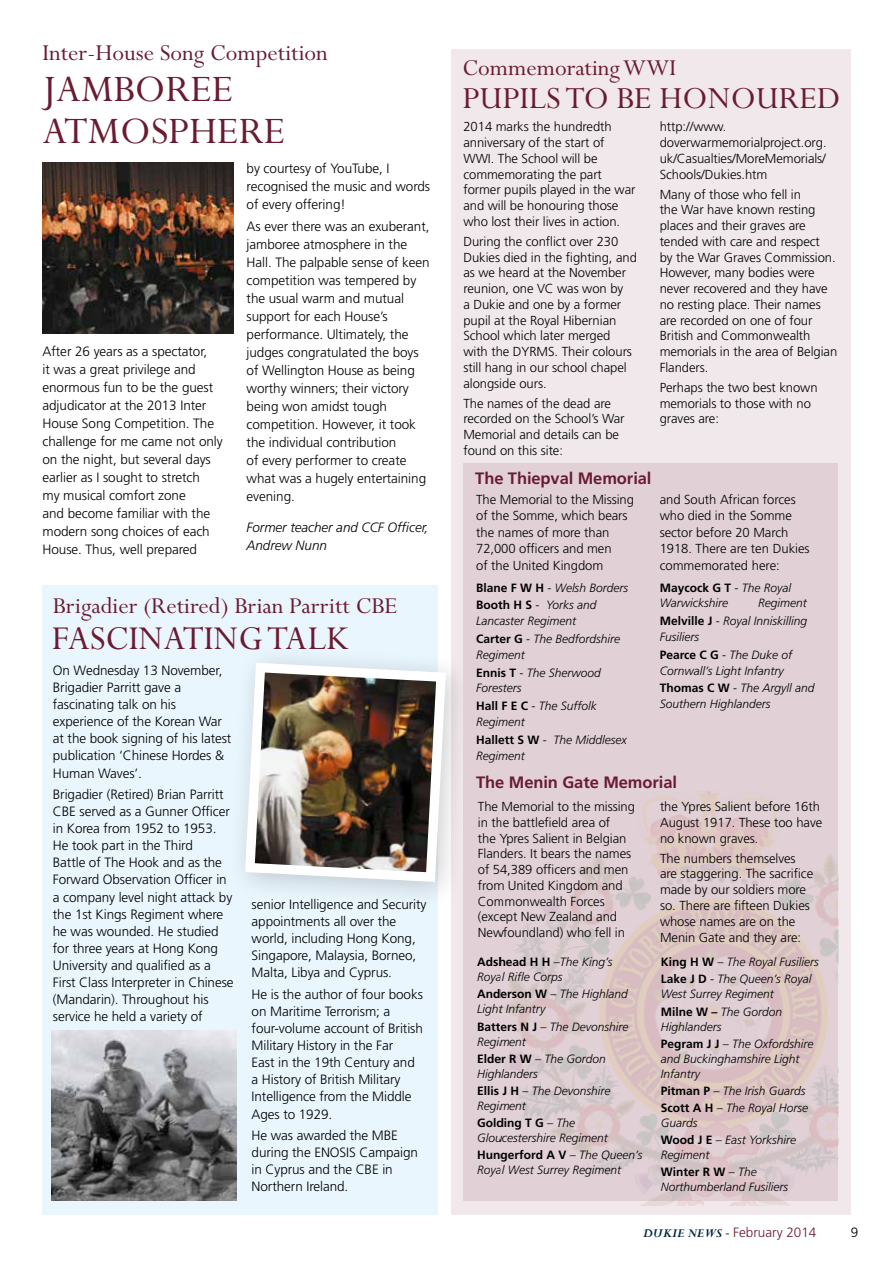
<style>
.page{position:relative;width:893px;height:1263px;background:#fff}
.page>*{position:absolute;margin:0;border:0;box-sizing:border-box;transform-origin:0 0}
.t1{font:42px/42px "Perpetua";color:#6a1b32}
.t2{font:37.5px "Perpetua";color:#6a1b32}
.t3{font:34.5px "Perpetua";color:#6a1b32}
.t4{font:25.5px "Perpetua";color:#6a1b32}
.t5{font:700 16.5px "Frutiger LT Std";letter-spacing:-.005em;color:#6a1b32}
.t6{font:300 13.5px/17.1px "Frutiger LT Std";letter-spacing:-.005em;color:#000}
.t7{font:italic 300 13.5px/18px "Frutiger LT Std";letter-spacing:-.005em;color:#000}
.t8{font:300 13.5px "Frutiger LT Std";color:#6a1b32}
.t9{font:300 13.05px/15.8px "Frutiger LT Std";letter-spacing:-.005em;color:#000}
.t10{font:italic 300 12px/17.9px "Frutiger LT Std";color:#000}
.s1{font-weight:700;font-style:normal}
.s2{font-style:normal}
.s3{font-family:"Perpetua";font-weight:700;font-style:italic;color:#00263d}
.s4{font-family:"Minion Pro";font-weight:400;color:#000}
</style>
<div class="page">
<div style="left:451px;top:49px;width:400px;height:1165px;background:#f0e8ea"></div>
<div style="left:43px;top:585px;width:395px;height:629px;background:#eaf6fe"></div>
<img style="left:52px;top:1031px;width:184px;height:170px">
<div style="left:226px;top:644px;width:247px;height:265px;background:#000;opacity:.2"></div>
<img style="left:240px;top:658px;width:211px;height:229px">
<div style="left:463px;top:463px;width:375px;height:738px;background:#e1d1d6"></div>
<img style="left:504px;top:791px;width:334px;height:414px">
<img style="left:43px;top:163px;width:191px;height:171px">
<h3 class="t4" style="left:43px;top:40px;width:287px">Inter-House Song Competition</h3>
<h1 class="t1" style="left:43px;top:69px;width:244px">JAMBOREE<br>ATMOSPHERE</h1>
<p class="t6" style="left:43px;top:343px;width:182px;line-height:18px">After 26 years as a spectator,<br>it was a great privilege and enormous fun to be the guest adjudicator at the 2013 Inter<br>House Song Competition. The challenge for me came not only on the night, but several days earlier as I sought to stretch<br>my musical comfort zone<br>and become familiar with the modern song choices of each<br>House. Thus, well prepared</p>
<p class="t6" style="left:247px;top:159px;width:185px;line-height:18px">by courtesy of YouTube, I recognised the music and words of every offering!</p>
<p class="t6" style="left:247px;top:217px;width:185px;line-height:18px">As ever there was an exuberant, jamboree atmosphere in the<br>Hall. The palpable sense of keen competition was tempered by the usual warm and mutual support for each House’s performance. Ultimately, the judges congratulated the boys of Wellington House as being worthy winners; their victory being won amidst tough competition. However, it took the individual contribution<br>of every performer to create what was a hugely entertaining evening.</p>
<p class="t7" style="left:247px;top:518px;width:184px">Former teacher and CCF Officer,<br>Andrew Nunn</p>
<h3 class="t4" style="left:53px;top:593px;width:346px">Brigadier (Retired) Brian Parritt CBE</h3>
<h2 class="t2" style="left:52px;top:619px;width:299px">FASCINATING TALK</h2>
<p class="t6" style="left:53px;top:662px;width:180px">On Wednesday 13 November,<br>Brigadier Parritt gave a fascinating talk on his experience of the Korean War at the book signing of his latest publication ‘Chinese Hordes &amp;<br>Human Waves’.</p>
<p class="t6" style="left:53px;top:786px;width:182px">Brigadier (Retired) Brian Parritt<br>CBE served as a Gunner Officer in Korea from 1952 to 1953.<br>He took part in the Third<br>Battle of The Hook and as the<br>Forward Observation Officer in a company level night attack by the 1st Kings Regiment where he was wounded. He studied for three years at Hong Kong<br>University and qualified as a<br>First Class Interpreter in Chinese (Mandarin). Throughout his service he held a variety of</p>
<p class="t6" style="left:252px;top:896px;width:176px">senior Intelligence and Security appointments all over the world, including Hong Kong,<br>Singapore, Malaysia, Borneo,<br>Malta, Libya and Cyprus.</p>
<p class="t6" style="left:252px;top:986px;width:173px">He is the author of four books on Maritime Terrorism; a four-volume account of British<br>Military History in the Far<br>East in the 19th Century and a History of British Military<br>Intelligence from the Middle<br>Ages to 1929.</p>
<p class="t6" style="left:252px;top:1127px;width:168px">He was awarded the MBE during the ENOSIS Campaign in Cyprus and the CBE in<br>Northern Ireland.</p>
<h3 class="t4" style="left:462px;top:54px;width:215px">Commemorating WWI</h3>
<h3 class="t3" style="left:462px;top:80px;width:379px">PUPILS TO BE HONOURED</h3>
<p class="t9" style="left:463px;top:119px;width:174px">2014 marks the hundredth anniversary of the start of<br>WWI. The School will be commemorating the part former pupils played in the war and will be honouring those who lost their lives in action.</p>
<p class="t9" style="left:463px;top:234px;width:175px">During the conflict over 230<br>Dukies died in the fighting, and as we heard at the November reunion, one VC was won by<br>a Dukie and one by a former pupil at the Royal Hibernian<br>School which later merged with the DYRMS. Their colours still hang in our school chapel alongside ours.</p>
<p class="t9" style="left:463px;top:395px;width:163px">The names of the dead are recorded on the School’s War<br>Memorial and details can be found on this site:</p>
<p class="t5" style="left:475px;top:468px;width:178px">The Thiepval Memorial</p>
<p class="t9" style="left:660px;top:119px;width:168px">http://www. doverwarmemorialproject.org. uk/Casualties/MoreMemorials/<br>Schools/Dukies.htm</p>
<p class="t9" style="left:660px;top:186px;width:179px">Many of those who fell in<br>the War have known resting places and their graves are tended with care and respect<br>by the War Graves Commission.<br>However, many bodies were never recovered and they have no resting place. Their names are recorded on one of four<br>British and Commonwealth memorials in the area of Belgian<br>Flanders.</p>
<p class="t9" style="left:660px;top:380px;width:159px">Perhaps the two best known memorials to those with no graves are:</p>
<p class="t9" style="left:476px;top:491px;width:159px;line-height:16.5px">The Memorial to the Missing of the Somme, which bears the names of more than<br>72,000 officers and men<br>of the United Kingdom</p>
<p class="t9" style="left:660px;top:491px;width:151px;line-height:16.5px">and South African forces who died in the Somme sector before 20 March<br>1918. There are ten Dukies commemorated here:</p>
<p class="t10" style="left:476px;top:579px;width:153px"><span class="s1">Blane F W H</span> <span class="s2">-</span> Welsh Borders<br><span class="s1">Booth H S</span> <span class="s2">-</span> Yorks and</p>
<p class="t10" style="left:476px;top:612px;width:146px">Lancaster Regiment<br><span class="s1">Carter G</span> <span class="s2">-</span> The Bedfordshire</p>
<p class="t10" style="left:476px;top:646px;width:126px">Regiment<br><span class="s1">Ennis T</span> <span class="s2">-</span> The Sherwood</p>
<p class="t10" style="left:476px;top:679px;width:122px">Foresters<br><span class="s1">Hall F E C</span> <span class="s2">-</span> The Suffolk</p>
<p class="t10" style="left:476px;top:713px;width:152px">Regiment<br><span class="s1">Hallett S W</span> <span class="s2">-</span> The Middlesex</p>
<p class="t10" style="left:476px;top:747px;width:50px">Regiment</p>
<p class="t10" style="left:660px;top:580px;width:133px;line-height:15.8px"><span class="s1">Maycock G T</span> <span class="s2">-</span> The Royal<br>Warwickshire</p>
<p class="t10" style="left:660px;top:594px;width:149px;text-align:right">Regiment<br><span class="s1">Melville J</span> <span class="s2">-</span> Royal Inniskilling</p>
<p class="t10" style="left:660px;top:628px;width:134px">Fusiliers<br><span class="s1">Pearce C G</span> <span class="s2">-</span> The Duke of</p>
<p class="t10" style="left:660px;top:662px;width:156px">Cornwall’s Light Infantry<br><span class="s1">Thomas C W</span> <span class="s2">-</span> The Argyll and</p>
<p class="t10" style="left:660px;top:695px;width:112px">Southern Highlanders</p>
<p class="t5" style="left:476px;top:772px;width:202px">The Menin Gate Memorial</p>
<p class="t9" style="left:478px;top:799px;width:159px">The Memorial to the missing in the battlefield area of<br>the Ypres Salient in Belgian<br>Flanders. It bears the names of 54,389 officers and men from United Kingdom and<br>Commonwealth Forces (except New Zealand and<br>Newfoundland) who fell in</p>
<p class="t9" style="left:660px;top:799px;width:164px">the Ypres Salient before 16th<br>August 1917. These too have no known graves.</p>
<p class="t9" style="left:660px;top:850px;width:155px">The numbers themselves are staggering. The sacrifice made by our soldiers more so. There are fifteen Dukies whose names are on the<br>Menin Gate and they are:</p>
<p class="t10" style="left:477px;top:955px;width:137px;line-height:15px"><span class="s1">Adshead H H</span> –The King’s<br>Royal Rifle Corps</p>
<p class="t10" style="left:477px;top:987px;width:152px;line-height:15px"><span class="s1">Anderson W</span> – The Highland<br>Light Infantry</p>
<p class="t10" style="left:477px;top:1019px;width:153px;line-height:15px"><span class="s1">Batters N J</span> – The Devonshire<br>Regiment</p>
<p class="t10" style="left:477px;top:1051px;width:130px;line-height:15px"><span class="s1">Elder R W</span> – The Gordon<br>Highlanders</p>
<p class="t10" style="left:477px;top:1083px;width:135px;line-height:15px"><span class="s1">Ellis J H</span> – The Devonshire<br>Regiment</p>
<p class="t10" style="left:477px;top:1115px;width:132px;line-height:15px"><span class="s1">Golding T G</span> – The<br>Gloucestershire Regiment</p>
<p class="t10" style="left:477px;top:1147px;width:167px;line-height:15px"><span class="s1">Hungerford A V</span> – The Queen’s<br>Royal West Surrey Regiment</p>
<p class="t10" style="left:661px;top:954px;width:160px;line-height:17.1px"><span class="s1">King H W</span> – The Royal Fusiliers<br><span class="s1">Lake J D</span> - The Queen’s Royal</p>
<p class="t10" style="left:661px;top:986px;width:123px;line-height:17.1px">West Surrey Regiment<br><span class="s1">Milne W –</span> The Gordon</p>
<p class="t10" style="left:661px;top:1018px;width:154px;line-height:17.1px">Highlanders<br><span class="s1">Pegram J J</span> – The Oxfordshire</p>
<p class="t10" style="left:661px;top:1051px;width:140px;line-height:15px">and Buckinghamshire Light<br>Infantry</p>
<p class="t10" style="left:661px;top:1082px;width:149px;line-height:17.1px"><span class="s1">Pitman P</span> – The Irish Guards<br><span class="s1">Scott A H</span> – The Royal Horse</p>
<p class="t10" style="left:661px;top:1114px;width:137px;line-height:17.1px">Guards<br><span class="s1">Wood J E</span> – East Yorkshire</p>
<p class="t10" style="left:661px;top:1146px;width:98px;line-height:17.1px">Regiment<br><span class="s1">Winter R W</span> – The</p>
<p class="t10" style="left:661px;top:1178px;width:129px">Northumberland Fusiliers</p>
<p class="t8" style="left:643px;top:1225px;width:175px"><span class="s3">DUKIE NEWS</span> <span class="s4">-</span> February 2014</p>
<p class="t6" style="left:851px;top:1224px;width:9px">9</p>
</div>
